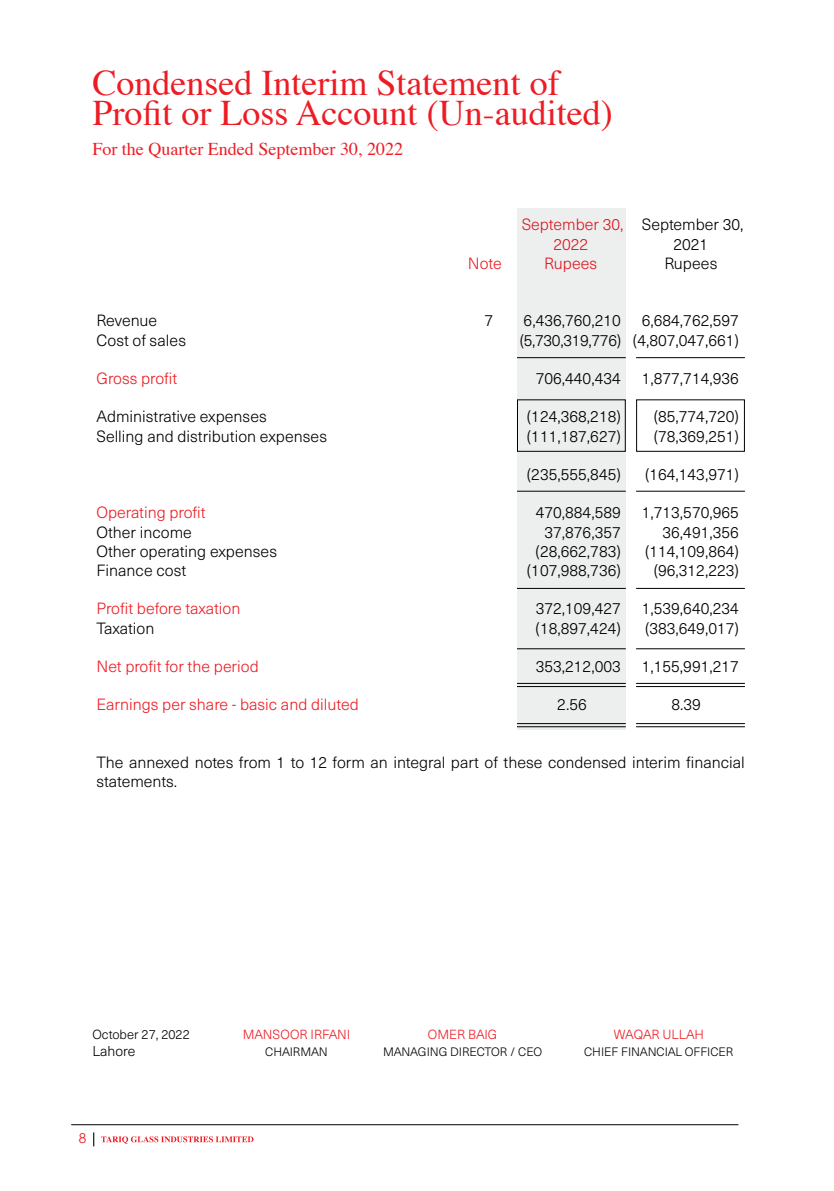
<style>
.page{position:relative;width:834px;height:1191px;background:#fff}
.page>*{position:absolute;margin:0;border:0;box-sizing:border-box;transform-origin:0 0}
.t1{font:36px/30px "Times";color:#ed1c24}
.t2{font:18px "Times";color:#ed1c24}
.t3{font:300 16px/19.2px "Neue Haas Unica";color:#000}
.t4{font:300 16px/19.2px "Neue Haas Unica";color:#ed1c24}
.t5{font:300 14px "Neue Haas Unica";color:#000}
.t6{font:13.6px "Century Gothic";color:#ed1c24}
.t7{font:300 13px "Neue Haas Unica";color:#ed1c24}
.t8{font:300 13px "Neue Haas Unica";color:#000}
.t9{font:300 12px "Neue Haas Unica";color:#000}
.t10{font:300 12px "Neue Haas Unica";letter-spacing:-.02em;color:#000}
.s1{color:#000}
</style>
<div class="page">
<hr style="left:71px;top:1124px;width:667px;height:1px;background:#000">
<svg style="left:93px;top:1132px;width:1px;height:14px"></svg>
<svg style="left:101px;top:1136px;width:152px;height:7px"></svg>
<div style="left:517px;top:209px;width:108px;height:521px;background:#edeeee"></div>
<div style="left:636px;top:399px;width:108px;height:53px;border:1px solid #000"></div>
<div style="left:517px;top:399px;width:108px;height:53px;border:1px solid #000"></div>
<hr style="left:636px;top:357px;width:108px;height:1px;background:#000">
<hr style="left:517px;top:357px;width:108px;height:1px;background:#000">
<hr style="left:636px;top:491px;width:108px;height:1px;background:#000">
<hr style="left:517px;top:491px;width:108px;height:1px;background:#000">
<hr style="left:636px;top:588px;width:108px;height:1px;background:#000">
<hr style="left:517px;top:588px;width:108px;height:1px;background:#000">
<hr style="left:636px;top:648px;width:108px;height:1px;background:#000">
<hr style="left:517px;top:648px;width:108px;height:1px;background:#000">
<hr style="left:636px;top:723px;width:108px;height:1px;background:#000">
<hr style="left:636px;top:726px;width:108px;height:1px;background:#000">
<hr style="left:517px;top:723px;width:108px;height:1px;background:#000">
<hr style="left:517px;top:726px;width:108px;height:1px;background:#000">
<hr style="left:636px;top:683px;width:108px;height:1px;background:#000">
<hr style="left:636px;top:686px;width:108px;height:1px;background:#000">
<hr style="left:517px;top:683px;width:108px;height:1px;background:#000">
<hr style="left:517px;top:686px;width:108px;height:1px;background:#000">
<h1 class="t1" style="left:92px;top:71px;width:521px">Condensed Interim Statement of<br>Profit or Loss Account (Un-audited)</h1>
<p class="t2" style="left:92px;top:141px;width:312px">For the Quarter Ended September 30, 2022</p>
<p class="t4" style="left:553px;top:217px;width:192px;text-indent:-32px">September 30, <span class="s1">September 30,<br></span>2022</p>
<p class="t3" style="left:673px;top:236px;width:36px">2021</p>
<p class="t4" style="left:467px;top:255px;width:35px">Note</p>
<p class="t4" style="left:544px;top:255px;width:54px">Rupees</p>
<p class="t3" style="left:664px;top:255px;width:54px">Rupees</p>
<p class="t3" style="left:96px;top:313px;width:62px">Revenue</p>
<p class="t3" style="left:484px;top:313px;width:10px">7</p>
<p class="t3" style="left:523px;top:313px;width:99px">6,436,760,210</p>
<p class="t3" style="left:641px;top:313px;width:99px">6,684,762,597</p>
<p class="t3" style="left:96px;top:332px;width:91px">Cost of sales</p>
<p class="t3" style="left:519px;top:332px;width:221px">(5,730,319,776) (4,807,047,661)</p>
<p class="t4" style="left:96px;top:370px;width:82px">Gross profit</p>
<p class="t3" style="left:535px;top:370px;width:87px">706,440,434</p>
<p class="t3" style="left:641px;top:370px;width:99px">1,877,714,936</p>
<p class="t3" style="left:96px;top:409px;width:172px">Administrative expenses</p>
<p class="t3" style="left:527px;top:409px;width:95px">(124,368,218)</p>
<p class="t3" style="left:653px;top:409px;width:87px">(85,774,720)</p>
<p class="t3" style="left:96px;top:428px;width:232px">Selling and distribution expenses</p>
<p class="t3" style="left:527px;top:428px;width:95px">(111,187,627)</p>
<p class="t3" style="left:653px;top:428px;width:87px">(78,369,251)</p>
<p class="t3" style="left:527px;top:466px;width:95px">(235,555,845)</p>
<p class="t3" style="left:645px;top:466px;width:95px">(164,143,971)</p>
<p class="t4" style="left:96px;top:505px;width:111px">Operating profit</p>
<p class="t3" style="left:535px;top:505px;width:87px">470,884,589</p>
<p class="t3" style="left:641px;top:505px;width:99px">1,713,570,965</p>
<p class="t3" style="left:96px;top:524px;width:97px">Other income</p>
<p class="t3" style="left:544px;top:524px;width:78px">37,876,357</p>
<p class="t3" style="left:662px;top:524px;width:78px">36,491,356</p>
<p class="t3" style="left:96px;top:543px;width:182px">Other operating expenses</p>
<p class="t3" style="left:535px;top:543px;width:87px">(28,662,783)</p>
<p class="t3" style="left:645px;top:543px;width:95px">(114,109,864)</p>
<p class="t3" style="left:96px;top:562px;width:91px">Finance cost</p>
<p class="t3" style="left:527px;top:562px;width:95px">(107,988,736)</p>
<p class="t3" style="left:653px;top:562px;width:87px">(96,312,223)</p>
<p class="t4" style="left:96px;top:601px;width:145px">Profit before taxation</p>
<p class="t3" style="left:535px;top:601px;width:87px">372,109,427</p>
<p class="t3" style="left:641px;top:601px;width:99px">1,539,640,234</p>
<p class="t3" style="left:96px;top:620px;width:59px">Taxation</p>
<p class="t3" style="left:535px;top:620px;width:87px">(18,897,424)</p>
<p class="t3" style="left:645px;top:620px;width:95px">(383,649,017)</p>
<p class="t4" style="left:96px;top:658px;width:164px">Net profit for the period</p>
<p class="t3" style="left:535px;top:658px;width:87px">353,212,003</p>
<p class="t3" style="left:641px;top:658px;width:99px">1,155,991,217</p>
<p class="t4" style="left:96px;top:697px;width:264px">Earnings per share - basic and diluted</p>
<p class="t3" style="left:557px;top:697px;width:31px">2.56</p>
<p class="t3" style="left:671px;top:697px;width:31px">8.39</p>
<p class="t3" style="left:96px;top:754px;width:649px">The annexed notes from 1 to 12 form an integral part of these condensed interim financial statements.</p>
<p class="t8" style="left:92px;top:1029px;width:99px">October 27, 2022</p>
<p class="t7" style="left:243px;top:1029px;width:109px">MANSOOR IRFANI</p>
<p class="t7" style="left:428px;top:1029px;width:71px">OMER BAIG</p>
<p class="t7" style="left:613px;top:1029px;width:92px">WAQAR ULLAH</p>
<p class="t5" style="left:92px;top:1045px;width:44px">Lahore</p>
<p class="t10" style="left:265px;top:1047px;width:64px">CHAIRMAN</p>
<p class="t9" style="left:383px;top:1047px;width:160px">MANAGING DIRECTOR / CEO</p>
<p class="t9" style="left:584px;top:1047px;width:151px">CHIEF FINANCIAL OFFICER</p>
<p class="t6" style="left:79px;top:1129px;width:9px">8</p>
</div>
